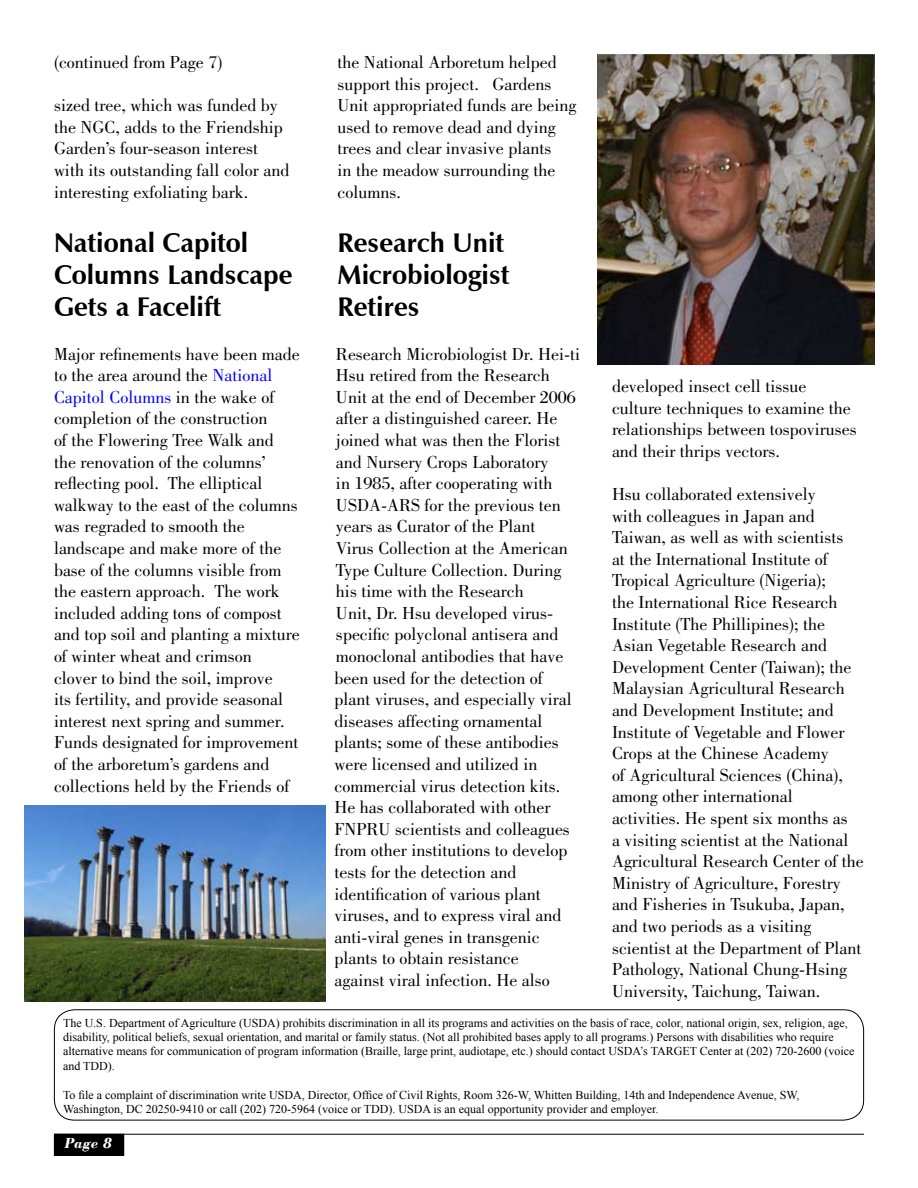
<style>
.page{position:relative;width:918px;height:1188px;background:#fff}
.page>*{position:absolute;margin:0;border:0;box-sizing:border-box;transform-origin:0 0}
.t1{font:700 27px/32.4px "Zapf Humanist 601 BT";color:#000}
.t2{font:18px/21.6px "Bodoni";color:#000}
.t3{font:italic 700 15px "Bodoni";color:#fff}
.t4{font:12px/14.4px "Times New Roman";color:#000}
.s1{color:#00f}
</style>
<div class="page">
<div style="left:54px;top:1009px;width:810px;height:111px;border:1px solid #000;border-radius:20px"></div>
<hr style="left:54px;top:1134px;width:810px;height:1px;background:#000">
<div style="left:54px;top:1134px;width:70px;height:21px;background:#000"></div>
<div style="left:54px;top:1134px;width:70px;height:22px;border:1px solid #000"></div>
<img style="left:24px;top:805px;width:302px;height:196px">
<img style="left:597px;top:54px;width:277px;height:310px">
<p class="t2" style="left:54px;top:51px;width:170px">(continued from Page 7)</p>
<p class="t2" style="left:54px;top:94px;width:237px">sized tree, which was funded by the NGC, adds to the Friendship<br>Garden’s four-season interest with its outstanding fall color and interesting exfoliating bark.</p>
<p class="t1" style="left:54px;top:226px;width:240px">National Capitol<br>Columns Landscape<br>Gets a Facelift</p>
<p class="t2" style="left:54px;top:343px;width:247px">Major refinements have been made to the area around the <span class="s1">National<br>Capitol Columns</span> in the wake of completion of the construction<br>of the Flowering Tree Walk and the renovation of the columns’ reflecting pool. The elliptical walkway to the east of the columns was regraded to smooth the landscape and make more of the base of the columns visible from the eastern approach. The work included adding tons of compost and top soil and planting a mixture of winter wheat and crimson<br>clover to bind the soil, improve<br>its fertility, and provide seasonal interest next spring and summer.<br>Funds designated for improvement of the arboretum’s gardens and collections held by the Friends of</p>
<p class="t2" style="left:337px;top:51px;width:240px">the National Arboretum helped support this project. Gardens<br>Unit appropriated funds are being used to remove dead and dying trees and clear invasive plants<br>in the meadow surrounding the columns.</p>
<p class="t1" style="left:337px;top:226px;width:174px">Research Unit<br>Microbiologist<br>Retires</p>
<p class="t2" style="left:334px;top:343px;width:247px">Research Microbiologist Dr. Hei-ti<br>Hsu retired from the Research<br>Unit at the end of December 2006 after a distinguished career. He joined what was then the Florist and Nursery Crops Laboratory<br>in 1985, after cooperating with<br>USDA-ARS for the previous ten years as Curator of the Plant<br>Virus Collection at the American<br>Type Culture Collection. During his time with the Research<br>Unit, Dr. Hsu developed virus&shy;specific polyclonal antisera and monoclonal antibodies that have been used for the detection of plant viruses, and especially viral diseases affecting ornamental plants; some of these antibodies were licensed and utilized in commercial virus detection kits.<br>He has collaborated with other</p>
<p class="t2" style="left:334px;top:818px;width:237px">FNPRU scientists and colleagues from other institutions to develop tests for the detection and identification of various plant viruses, and to express viral and anti-viral genes in transgenic plants to obtain resistance against viral infection. He also</p>
<p class="t2" style="left:612px;top:375px;width:246px">developed insect cell tissue culture techniques to examine the relationships between tospoviruses and their thrips vectors.</p>
<p class="t2" style="left:612px;top:483px;width:253px">Hsu collaborated extensively<br>with colleagues in Japan and<br>Taiwan, as well as with scientists<br>at the International Institute of<br>Tropical Agriculture (Nigeria);<br>the International Rice Research<br>Institute (The Phillipines); the<br>Asian Vegetable Research and<br>Development Center (Taiwan); the<br>Malaysian Agricultural Research and Development Institute; and<br>Institute of Vegetable and Flower<br>Crops at the Chinese Academy<br>of Agricultural Sciences (China), among other international activities. He spent six months as<br>a visiting scientist at the National<br>Agricultural Research Center of the<br>Ministry of Agriculture, Forestry and Fisheries in Tsukuba, Japan, and two periods as a visiting scientist at the Department of Plant<br>Pathology, National Chung-Hsing<br>University, Taichung, Taiwan.</p>
<p class="t4" style="left:63px;top:1015px;width:793px">The U.S. Department of Agriculture (USDA) prohibits discrimination in all its programs and activities on the basis of race, color, national origin, sex, religion, age, disability, political beliefs, sexual orientation, and marital or family status. (Not all prohibited bases apply to all programs.) Persons with disabilities who require alternative means for communication of program information (Braille, large print, audiotape, etc.) should contact USDA’s TARGET Center at (202) 720-2600 (voice and TDD).</p>
<p class="t4" style="left:63px;top:1087px;width:738px">To file a complaint of discrimination write USDA, Director, Office of Civil Rights, Room 326-W, Whitten Building, 14th and Independence Avenue, SW,<br>Washington, DC 20250-9410 or call (202) 720-5964 (voice or TDD). USDA is an equal opportunity provider and employer.</p>
<p class="t3" style="left:64px;top:1134px;width:49px">Page 8</p>
</div>
